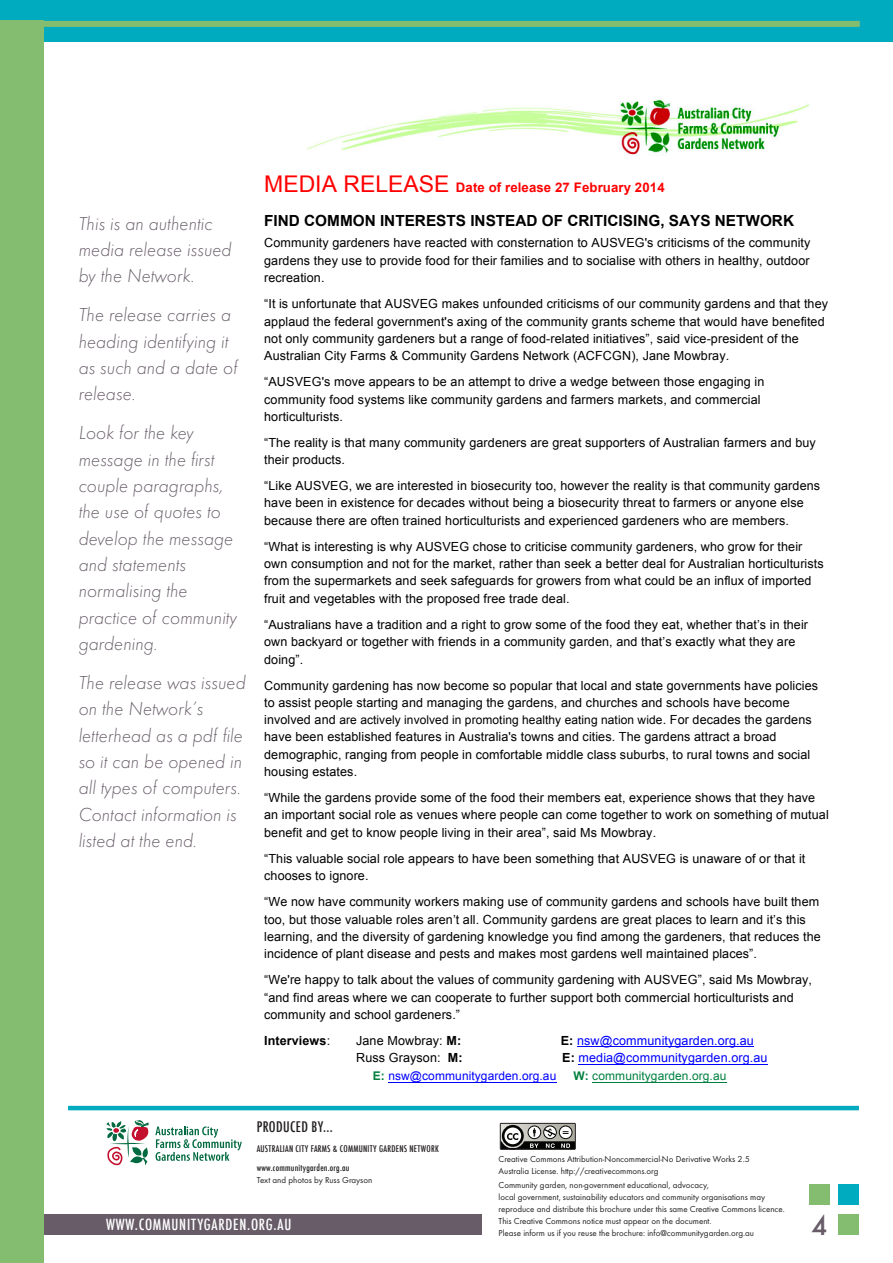
<style>
.page{position:relative;width:893px;height:1263px;background:#fff}
.page>*{position:absolute;margin:0;border:0;box-sizing:border-box;transform-origin:0 0}
.t1{font:500 29.25px "Futura T";color:#675c68}
.body_introd{font:italic 300 19.5px/26.4px "Futura T";color:#675c68}
.t2{font:700 15.3px "Arial";color:#000}
.t3{font:500 condensed 15px "Futura";letter-spacing:.05em;color:#fff}
.subhead_table_hd{font:500 condensed 14.25px "Futura";letter-spacing:.025em;color:#231f20}
.t4{font:700 13.2px "Arial";letter-spacing:.01em;color:#f00}
.t5{font:12.6px/17.2px "Arial";letter-spacing:.01em;color:#000}
.t6{font:12.6px "Arial";letter-spacing:.01em;color:#00f}
.t7{font:700 12.6px "Arial";letter-spacing:.01em;color:#000}
.t8{font:12px "Arial";letter-spacing:.01em;color:#000}
.t9{font:12px "Arial";letter-spacing:.01em;color:#00f}
.t10{font:12px "Arial";letter-spacing:.01em;color:#008040}
.caption_cc{font:9px/12px "Futura T";color:#231f20}
.subhead_table_small{font:500 condensed 9px/19.5px "Futura";letter-spacing:.025em;color:#231f20}
.s1{font-weight:400;font-size:22.95px}
.s2{font-size:12.6px}
.s3{font-weight:400}
.s4{font-weight:700}
.s5{font-weight:700;color:#000}
.s6{font-weight:700;color:#008040}
</style>
<div class="page">
<div style="left:43px;top:1214px;width:755px;height:21px;background:#675c68"></div>
<div style="left:2px;top:0;width:891px;height:42px;background:#00aabf"></div>
<hr style="left:68px;top:1106px;width:791px;height:4px;background:#00aabf">
<div style="left:0;top:0;width:893px;height:39px;background:#00aabf"></div>
<div style="left:0;top:21px;width:44px;height:1242px;background:#85bd70"></div>
<div style="left:25px;top:21px;width:835px;height:6px;background:#85bd70"></div>
<div style="left:838px;top:1214px;width:21px;height:21px;background:#85bd70"></div>
<div style="left:838px;top:1184px;width:21px;height:21px;background:#00aabf"></div>
<div style="left:809px;top:1184px;width:21px;height:21px;background:#85bd70"></div>
<div style="left:482px;top:1202px;width:319px;height:41px;background:#fff"></div>
<svg style="left:502px;top:1125px;width:72px;height:3px"></svg>
<div style="left:502px;top:1125px;width:22px;height:22px;border:3px solid #040503;border-radius:50%"></div>
<div style="left:528px;top:1125px;width:13px;height:14px;border:1px solid #040503;border-radius:50%"></div>
<div style="left:543px;top:1125px;width:14px;height:14px;border:1px solid #040503;border-radius:50%"></div>
<div style="left:559px;top:1125px;width:13px;height:14px;border:1px solid #040503;border-radius:50%"></div>
<svg style="left:502px;top:1128px;width:72px;height:20px"></svg>
<div style="left:500px;top:1123px;width:76px;height:27px;border:1px solid #231f20"></div>
<img style="left:307px;top:99px;width:502px;height:57px">
<hr style="left:388px;top:1082px;width:168px;height:1px;background:#00f">
<hr style="left:592px;top:1082px;width:135px;height:1px;background:#008040">
<hr style="left:577px;top:1046px;width:177px;height:1px;background:#00f">
<hr style="left:578px;top:1064px;width:190px;height:1px;background:#00f">
<svg style="left:106px;top:1120px;width:136px;height:45px"></svg>
<p class="body_introd" style="left:79px;top:210px;width:155px">This is an authentic media release issued by the Network.</p>
<p class="body_introd" style="left:79px;top:302px;width:161px">The release carries a heading identifying it as such and a date of release.</p>
<p class="body_introd" style="left:79px;top:420px;width:160px">Look for the key message in the first couple paragraphs, the use of quotes to develop the message and statements normalising the practice of community gardening.</p>
<p class="body_introd" style="left:79px;top:669px;width:169px">The release was issued on the Network’s letterhead as a pdf file so it can be opened in all types of computers.<br>Contact information is listed at the end.</p>
<p class="t4" style="left:264px;top:179px;width:402px"><span class="s1">MEDIA RELEASE</span> Date of release 27 February 2014</p>
<p class="t2" style="left:264px;top:211px;width:531px">FIND COMMON INTERESTS INSTEAD OF CRITICISING, SAYS NETWORK</p>
<p class="t5" style="left:264px;top:234px;width:548px;text-align:justify">Community gardeners have reacted with consternation to AUSVEG's criticisms of the community gardens they use to provide food for their families and to socialise with others in healthy, outdoor recreation.</p>
<p class="t5" style="left:264px;top:295px;width:565px">“It is unfortunate that AUSVEG makes unfounded criticisms of our community gardens and that they applaud the federal government's axing of the community grants scheme that would have benefited not only community gardeners but a range of food-related initiatives”, said vice-president of the Australian City Farms &amp; Community Gardens Network (ACFCGN), Jane Mowbray.</p>
<p class="t5" style="left:264px;top:373px;width:502px">“AUSVEG's move appears to be an attempt to drive a wedge between those engaging in community food systems like community gardens and farmers markets, and commercial horticulturists.</p>
<p class="t5" style="left:264px;top:434px;width:553px">“The reality is that many community gardeners are great supporters of Australian farmers and buy their products.</p>
<p class="t5" style="left:264px;top:477px;width:557px">“Like AUSVEG, we are interested in biosecurity too, however the reality is that community gardens have been in existence for decades without being a biosecurity threat to farmers or anyone else because there are often trained horticulturists and experienced gardeners who are members.</p>
<p class="t5" style="left:264px;top:538px;width:561px">“What is interesting is why AUSVEG chose to criticise community gardeners, who grow for their own consumption and not for the market, rather than seek a better deal for Australian horticulturists from the supermarkets and seek safeguards for growers from what could be an influx of imported fruit and vegetables with the proposed free trade deal.</p>
<p class="t5" style="left:264px;top:616px;width:545px">“Australians have a tradition and a right to grow some of the food they eat, whether that’s in their own backyard or together with friends in a community garden, and that’s exactly what they are doing”.</p>
<p class="t5" style="left:264px;top:677px;width:555px">Community gardening has now become so popular that local and state governments have policies to assist people starting and managing the gardens, and churches and schools have become</p>
<p class="t8" style="left:264px;top:712px;width:549px"><span class="s2">involved and</span> are actively involved in promoting healthy eating nation wide<span class="s2">. For decades the gardens</span></p>
<p class="t5" style="left:264px;top:729px;width:548px">have been established features in Australia's towns and cities. The gardens attract a broad demographic, ranging from people in comfortable middle class suburbs, to rural towns and social housing estates.</p>
<p class="t5" style="left:264px;top:789px;width:566px">“While the gardens provide some of the food their members eat, experience shows that they have an important social role as venues where people can come together to work on something of mutual benefit and get to know people living in their area”, said Ms Mowbray.</p>
<p class="t5" style="left:264px;top:850px;width:543px">“This valuable social role appears to have been something that AUSVEG is unaware of or that it chooses to ignore.</p>
<p class="t5" style="left:264px;top:893px;width:558px">“We now have community workers making use of community gardens and schools have built them too, but those valuable roles aren’t all. Community gardens are great places to learn and it’s this learning, and the diversity of gardening knowledge you find among the gardeners, that reduces the incidence of plant disease and pests and makes most gardens well maintained places”.</p>
<p class="t5" style="left:264px;top:971px;width:549px">“We're happy to talk about the values of community gardening with AUSVEG”, said Ms Mowbray, “and find areas where we can cooperate to further support both commercial horticulturists and community and school gardeners.”</p>
<p class="t7" style="left:264px;top:1032px;width:68px">Interviews<span class="s3">:</span></p>
<p class="t5" style="left:356px;top:1032px;width:188px">Jane Mowbray: <span class="s4">M:</span> 0438 860 954</p>
<p class="t6" style="left:561px;top:1032px;width:195px"><span class="s5">E:</span> nsw@communitygarden.org.au</p>
<p class="t5" style="left:356px;top:1049px;width:190px">Russ Grayson: <span class="s4">M:</span> 0414 065 203</p>
<p class="t6" style="left:562px;top:1049px;width:207px"><span class="s5">E:</span> media@communitygarden.org.au</p>
<p class="t9" style="left:373px;top:1068px;width:185px"><span class="s6">E:</span> nsw@communitygarden.org.au</p>
<p class="t10" style="left:573px;top:1068px;width:154px"><span class="s4">W:</span> communitygarden.org.au</p>
<p class="subhead_table_hd" style="left:257px;top:1118px;width:78px">PRODUCED BY...</p>
<p class="subhead_table_small" style="left:257px;top:1139px;width:184px">AUSTRALIAN CITY FARMS &amp; COMMUNITY GARDENS NETWORK www.communitygarden.org.au</p>
<p class="caption_cc" style="left:257px;top:1174px;width:117px">Text and photos by Russ Grayson</p>
<p class="caption_cc" style="left:499px;top:1153px;width:253px">Creative Commons Attribution-Noncommercial-No Derivative Works 2.5<br>Australia License. http://creativecommons.org</p>
<p class="caption_cc" style="left:499px;top:1179px;width:288px">Community garden, non-government educational, advocacy,<br>local government, sustainability educators and community organisations may reproduce and distribute this brochure under this same Creative Commons licence.<br>This Creative Commons notice must appear on the document.<br>Please inform us if you reuse the brochure: info@communitygarden.org.au</p>
<p class="t3" style="left:106px;top:1215px;width:187px">WWW.COMMUNITYGARDEN.ORG.AU</p>
<h1 class="t1" style="left:811px;top:1208px;width:18px">4</h1>
</div>
